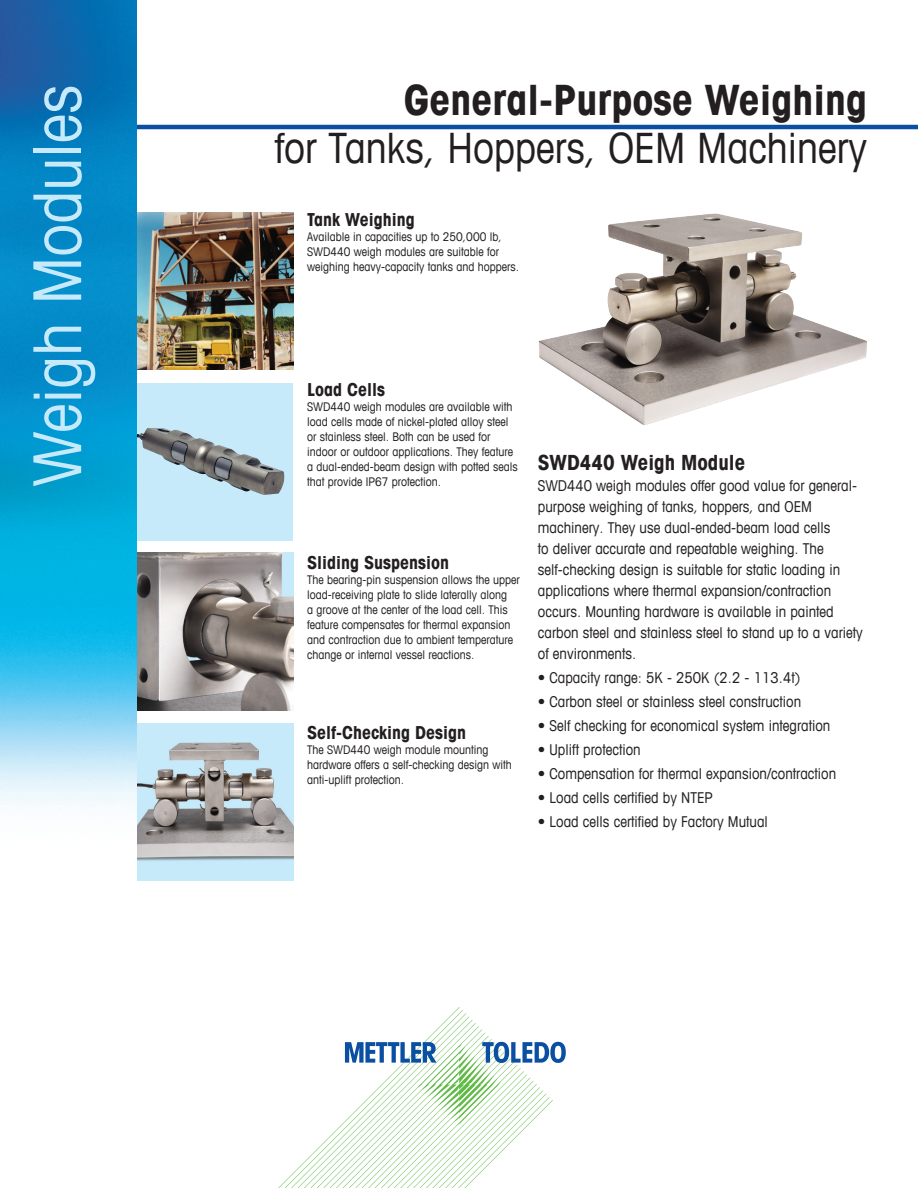
<style>
.page{position:relative;width:918px;height:1188px;background:#fff}
.page>*{position:absolute;margin:0;border:0;box-sizing:border-box;transform-origin:0 0}
.t1{font:condensed 66px "Avant Garde Com";color:#c6eafa}
._28_32_Bold_Head_FR{font:condensed 42px "Avant Garde Com";color:#231f20}
._28_32_Bold_Head_FR-2{font:700 condensed 42px "Avant Garde Com";color:#231f20}
.t2{font:700 condensed 21px "Avant Garde Com";color:#231f20}
.t3{font:700 condensed 18px "Avant Garde Com";color:#231f20}
.t4{font:condensed 15px/21px "Avant Garde Com";color:#231f20}
.t5{font:condensed 12px/15px "Avant Garde Com";color:#231f20}
</style>
<div class="page">
<hr style="left:4px;top:125px;width:914px;height:4px;background:#0a4fa2">
<img style="left:539px;top:213px;width:328px;height:212px">
<img style="left:136px;top:213px;width:157px;height:157px">
<div style="left:136px;top:383px;width:157px;height:157px;background:#c6eafa"></div>
<img style="left:136px;top:428px;width:148px;height:67px">
<img style="left:136px;top:553px;width:157px;height:157px">
<img style="left:136px;top:723px;width:157px;height:158px">
<img style="left:0;top:0;width:136px;height:805px">
<svg style="left:278px;top:1007px;width:288px;height:181px"></svg>
<p class="t1" style="left:17px;top:487px;width:404px;rotate:-90deg">Weigh Modules</p>
<p class="_28_32_Bold_Head_FR-2" style="left:404px;top:73px;width:465px">General-Purpose Weighing</p>
<p class="_28_32_Bold_Head_FR" style="left:275px;top:122px;width:594px">for Tanks, Hoppers, OEM Machinery</p>
<p class="t3" style="left:307px;top:208px;width:109px">Tank Weighing</p>
<p class="t5" style="left:307px;top:229px;width:213px">Available in capacities up to 250,000 lb,<br>SWD440 weigh modules are suitable for weighing heavy-capacity tanks and hoppers.</p>
<p class="t3" style="left:307px;top:378px;width:79px">Load Cells</p>
<p class="t5" style="left:307px;top:399px;width:212px">SWD440 weigh modules are available with load cells made of nickel-plated alloy steel or stainless steel. Both can be used for indoor or outdoor applications. They feature a dual-ended-beam design with potted seals that provide IP67 protection.</p>
<p class="t3" style="left:307px;top:551px;width:144px">Sliding Suspension</p>
<p class="t5" style="left:307px;top:571px;width:214px">The bearing-pin suspension allows the upper load-receiving plate to slide laterally along<br>a groove at the center of the load cell. This feature compensates for thermal expansion and contraction due to ambient temperature change or internal vessel reactions.</p>
<p class="t3" style="left:307px;top:721px;width:160px">Self-Checking Design</p>
<p class="t5" style="left:307px;top:742px;width:206px">The SWD440 weigh module mounting hardware offers a self-checking design with anti-uplift protection.</p>
<p class="t2" style="left:538px;top:449px;width:209px">SWD440 Weigh Module</p>
<p class="t4" style="left:538px;top:475px;width:326px">SWD440 weigh modules offer good value for general&shy;purpose weighing of tanks, hoppers, and OEM machinery. They use dual-ended-beam load cells<br>to deliver accurate and repeatable weighing. The self-checking design is suitable for static loading in applications where thermal expansion/contraction occurs. Mounting hardware is available in painted carbon steel and stainless steel to stand up to a variety of environments.</p>
<p class="t4" style="left:538px;top:667px;width:264px">• Capacity range: 5K - 250K (2.2 - 113.4t)</p>
<p class="t4" style="left:538px;top:691px;width:265px">• Carbon steel or stainless steel construction</p>
<p class="t4" style="left:538px;top:715px;width:294px">• Self checking for economical system integration</p>
<p class="t4" style="left:538px;top:739px;width:104px">• Uplift protection</p>
<p class="t4" style="left:538px;top:763px;width:300px">• Compensation for thermal expansion/contraction</p>
<p class="t4" style="left:538px;top:787px;width:176px">• Load cells certified by NTEP</p>
<p class="t4" style="left:538px;top:811px;width:231px">• Load cells certified by Factory Mutual</p>
</div>
